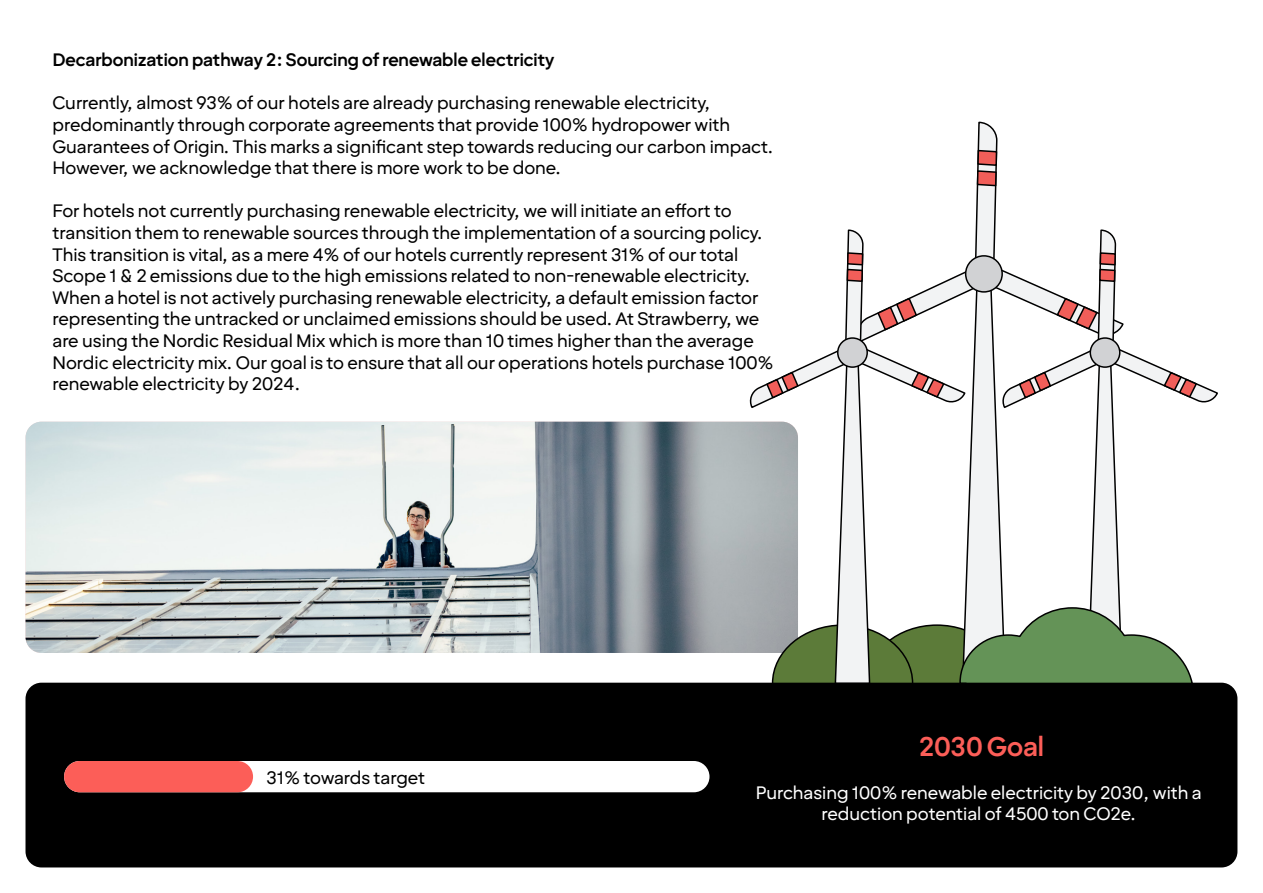
<style>
.page{position:relative;width:1263px;height:893px;background:#fff}
.page>*{position:absolute;margin:0;border:0;box-sizing:border-box;transform-origin:0 0}
.t1{font:700 27px "Strawberry Sans Text";color:#fc5e58}
.t2{font:18px/21.6px "Strawberry Sans Text";color:#000}
.t3{font:18px/21.6px "Strawberry Sans Text";color:#fff;text-align:center}
.t4{font:700 18px "Strawberry Sans Text";color:#000}
</style>
<div class="page">
<img style="left:26px;top:422px;width:722px;height:231px">
<div style="left:26px;top:683px;width:1211px;height:184px;background:#000;border-radius:16px"></div>
<div style="left:64px;top:761px;width:645px;height:31px;background:#fff;border-radius:16px"></div>
<div style="left:64px;top:761px;width:189px;height:31px;background:#fc5e58;border-radius:16px"></div>
<svg style="left:748px;top:121px;width:471px;height:562px"></svg>
<p class="t4" style="left:52px;top:48px;width:503px">Decarbonization pathway 2: Sourcing of renewable electricity</p>
<p class="t2" style="left:52px;top:92px;width:722px">Currently, almost 93% of our hotels are already purchasing renewable electricity, predominantly through corporate agreements that provide 100% hydropower with Guarantees of Origin. This marks a significant step towards reducing our carbon impact.<br>However, we acknowledge that there is more work to be done.</p>
<p class="t2" style="left:52px;top:200px;width:723px">For hotels not currently purchasing renewable electricity, we will initiate an effort to transition them to renewable sources through the implementation of a sourcing policy.<br>This transition is vital, as a mere 4% of our hotels currently represent 31% of our total Scope 1 &amp; 2 emissions due to the high emissions related to non-renewable electricity.<br>When a hotel is not actively purchasing renewable electricity, a default emission factor representing the untracked or unclaimed emissions should be used. At Strawberry, we are using the Nordic Residual Mix which is more than 10 times higher than the average Nordic electricity mix. Our goal is to ensure that all our operations hotels purchase 100% renewable electricity by 2024.</p>
<p class="t2" style="left:267px;top:766px;width:160px">31% towards target</p>
<p class="t1" style="left:919px;top:729px;width:126px">2030 Goal</p>
<p class="t3" style="left:756px;top:781px;width:447px">Purchasing 100% renewable electricity by 2030, with a reduction potential of 4500 ton CO2e.</p>
</div>
